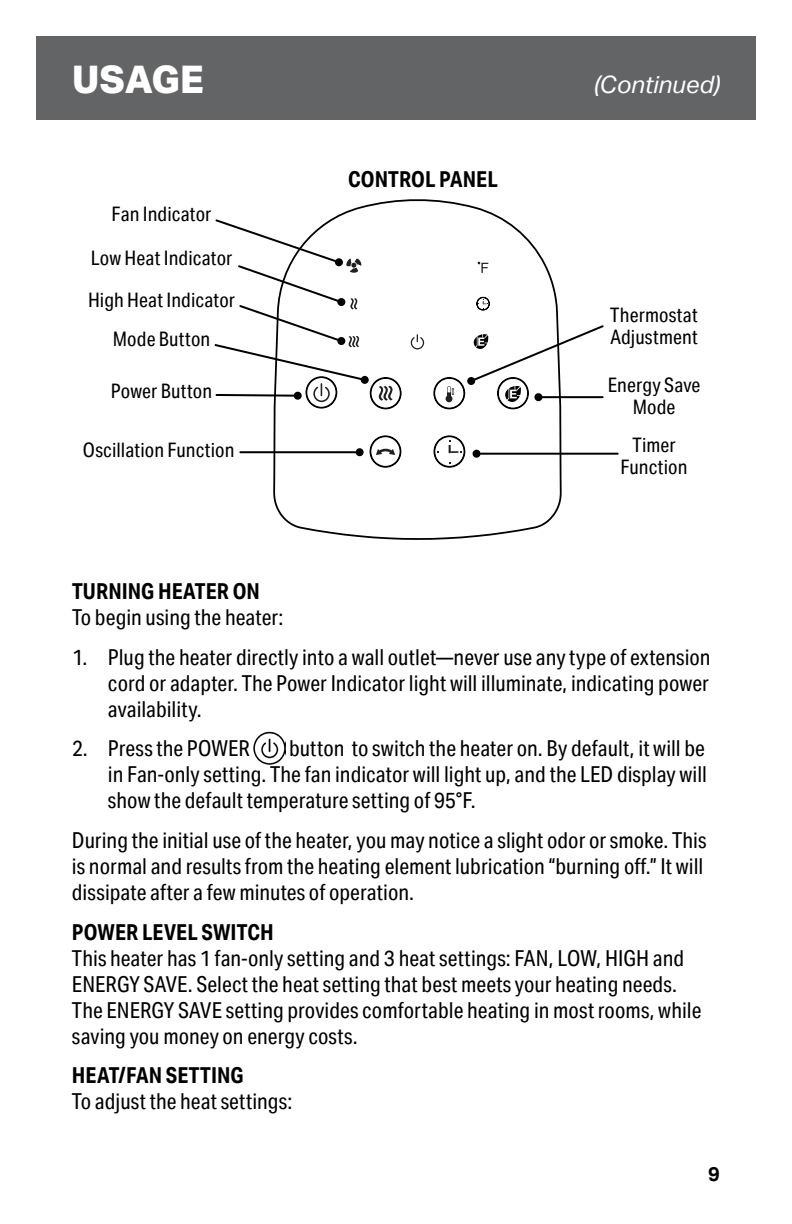
<style>
.page{position:relative;width:792px;height:1224px;background:#fff}
.page>*{position:absolute;margin:0;border:0;box-sizing:border-box;transform-origin:0 0}
.t1{font:800 38px "Aktiv Grotesk";color:#fff}
.t2{font:italic 24px "Aktiv Grotesk";color:#fff}
.t3{font:22px/26px "Aktiv Grotesk Cd";color:#000;text-align:justify}
.t4{font:700 22px "Aktiv Grotesk Cd";letter-spacing:.005em;color:#000}
.t5{font:20px/22px "Aktiv Grotesk Cd";letter-spacing:.005em;color:#000;text-align:center}
.t6{font:700 20px "Aktiv Grotesk";color:#000}
.t7{font:700 9.4px "Aktiv Grotesk Cd";color:#231f20}
</style>
<div class="page">
<div style="left:36px;top:36px;width:720px;height:84px;background:#636466"></div>
<img style="left:254px;top:731px;width:31px;height:33px">
<svg style="left:272px;top:199px;width:291px;height:341px"></svg>
<svg style="left:411px;top:334px;width:13px;height:15px"></svg>
<svg style="left:369px;top:435px;width:33px;height:33px"></svg>
<svg style="left:433px;top:435px;width:33px;height:33px"></svg>
<svg style="left:478px;top:262px;width:10px;height:11px"></svg>
<svg style="left:476px;top:297px;width:14px;height:14px"></svg>
<hr style="left:240px;top:451px;width:120px;height:2px;background:#000">
<div style="left:356px;top:448px;width:8px;height:8px;background:#000;border-radius:50%"></div>
<svg style="left:433px;top:324px;width:171px;height:86px"></svg>
<div style="left:467px;top:377px;width:8px;height:8px;background:#000;border-radius:50%"></div>
<hr style="left:538px;top:396px;width:65px;height:2px;background:#000">
<div style="left:534px;top:393px;width:8px;height:8px;background:#000;border-radius:50%"></div>
<hr style="left:477px;top:453px;width:141px;height:2px;background:#000">
<div style="left:473px;top:450px;width:8px;height:8px;background:#000;border-radius:50%"></div>
<svg style="left:214px;top:218px;width:188px;height:192px"></svg>
<div style="left:335px;top:258px;width:8px;height:8px;background:#000;border-radius:50%"></div>
<h1 class="t1" style="left:72px;top:57px;width:133px">USAGE</h1>
<p class="t5" style="left:112px;top:203px;width:101px">Fan Indicator</p>
<p class="t5" style="left:91px;top:247px;width:143px">Low Heat Indicator</p>
<p class="t5" style="left:88px;top:289px;width:148px">High Heat Indicator</p>
<p class="t5" style="left:113px;top:328px;width:99px">Mode Button</p>
<p class="t5" style="left:111px;top:380px;width:103px">Power Button</p>
<p class="t5" style="left:83px;top:439px;width:153px">Oscillation Function</p>
<p class="t4" style="left:348px;top:165px;width:151px">CONTROL PANEL</p>
<p class="t2" style="left:594px;top:70px;width:128px">(Continued)</p>
<p class="t5" style="left:610px;top:304px;width:89px;text-align:left">Thermostat<br>Adjustment</p>
<p class="t5" style="left:608px;top:374px;width:94px">Energy Save<br>Mode</p>
<p class="t5" style="left:621px;top:434px;width:68px">Timer<br>Function</p>
<p class="t4" style="left:72px;top:578px;width:190px">TURNING HEATER ON</p>
<p class="t3" style="left:72px;top:604px;width:213px">To begin using the heater:</p>
<p class="t3" style="left:108px;top:644px;width:604px;text-indent:-36px">1. Plug the heater directly into a wall outlet—never use any type of extension cord or adapter. The Power Indicator light will illuminate, indicating power availability.</p>
<p class="t3" style="left:72px;top:735px;width:179px">2. Press the POWER</p>
<p class="t7" style="left:487px;top:669px;width:21px">PULL</p>
<p class="t3" style="left:108px;top:735px;width:600px;text-indent:181px">button to switch the heater on. By default, it will be in Fan-only setting. The fan indicator will light up, and the LED display will show the default temperature setting of 95°F.</p>
<p class="t3" style="left:72px;top:827px;width:636px;text-align:left">During the initial use of the heater, you may notice a slight odor or smoke. This is normal and results from the heating element lubrication “burning off.” It will dissipate after a few minutes of operation.</p>
<p class="t4" style="left:72px;top:918px;width:203px">POWER LEVEL SWITCH</p>
<p class="t3" style="left:72px;top:945px;width:631px;text-align:left">This heater has 1 fan-only setting and 3 heat settings: FAN, LOW, HIGH and ENERGY SAVE. Select the heat setting that best meets your heating needs.<br>The ENERGY SAVE setting provides comfortable heating in most rooms, while saving you money on energy costs.</p>
<p class="t4" style="left:72px;top:1062px;width:173px">HEAT/FAN SETTING</p>
<p class="t3" style="left:72px;top:1088px;width:222px">To adjust the heat settings:</p>
<p class="t6" style="left:708px;top:1162px;width:13px">9</p>
</div>
